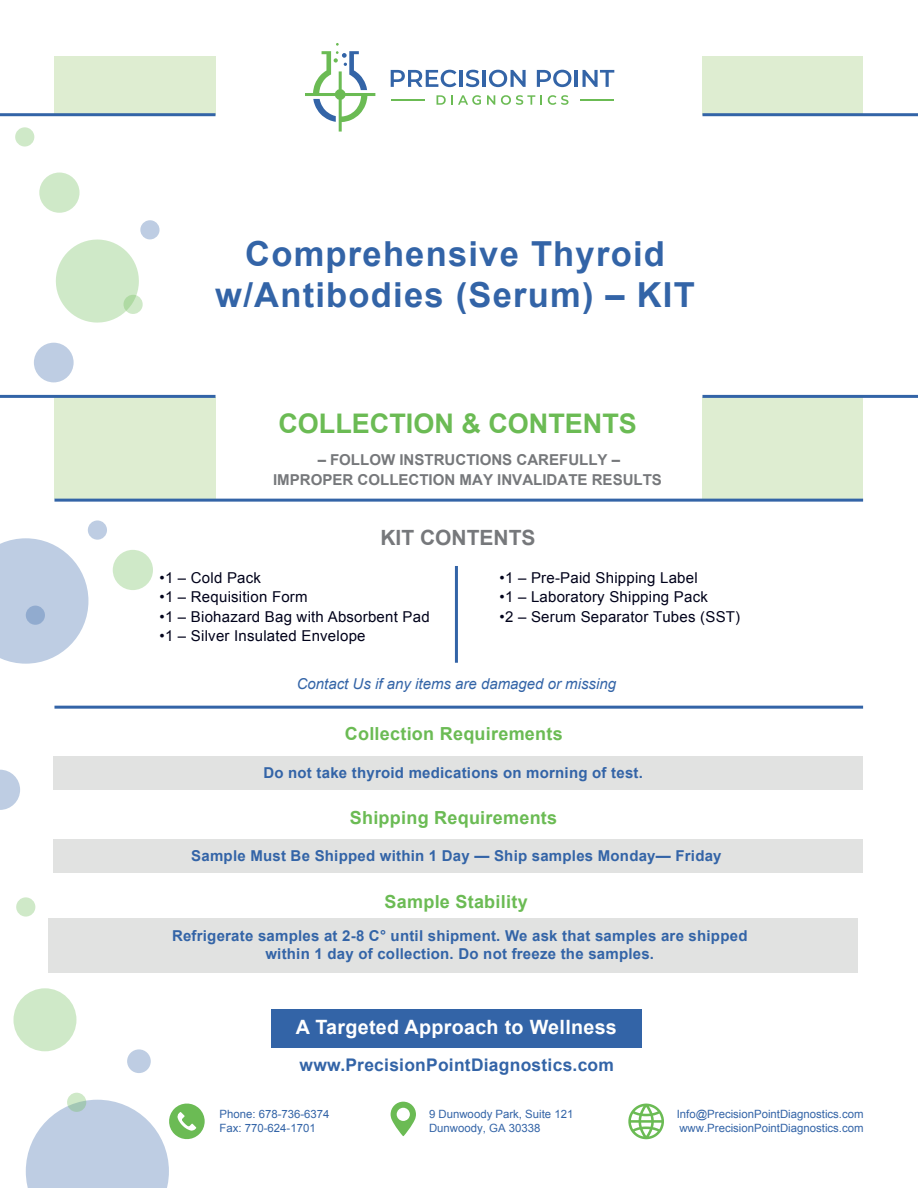
<style>
.page{position:relative;width:918px;height:1188px;background:#fff}
.page>*{position:absolute;margin:0;border:0;box-sizing:border-box;transform-origin:0 0}
.t1{font:700 34.5px/41.4px "Arial";letter-spacing:.035em;color:#3364a7;text-align:center}
.t2{font:700 27px "Arial";color:#6bbb54}
.t3{font:700 21px "Arial";color:#76787b}
.t4{font:700 19.65px "Arial";letter-spacing:.015em;color:#fff}
.t5{font:700 18px "Arial";letter-spacing:.015em;color:#6bbb54}
.t6{font:700 17.4px "Arial";letter-spacing:.015em;color:#3364a7}
.t7{font:700 15px/18px "Arial";letter-spacing:.015em;color:#3364a7;text-align:center}
.t8{font:15px/19.5px "Arial";letter-spacing:.015em;color:#00021a}
.t9{font:700 15px/20.7px "Arial";color:#76787b;text-align:center}
.t10{font:italic 15px "Arial";color:#3364a7}
.t11{font:11.4px/13.6px "Arial";color:#3364a7}
</style>
<div class="page">
<div style="left:271px;top:1009px;width:371px;height:39px;background:#3364a7"></div>
<div style="left:54px;top:756px;width:809px;height:34px;background:#e1e2e1"></div>
<div style="left:54px;top:839px;width:809px;height:34px;background:#e1e2e1"></div>
<svg style="left:391px;top:70px;width:65px;height:17px"></svg>
<hr style="left:459px;top:70px;width:4px;height:17px;background:#3364a7">
<svg style="left:466px;top:70px;width:13px;height:17px"></svg>
<hr style="left:482px;top:70px;width:4px;height:17px;background:#3364a7">
<svg style="left:489px;top:70px;width:37px;height:17px"></svg>
<svg style="left:537px;top:70px;width:34px;height:17px"></svg>
<hr style="left:575px;top:70px;width:3px;height:17px;background:#3364a7">
<svg style="left:583px;top:70px;width:31px;height:17px"></svg>
<svg style="left:487px;top:95px;width:8px;height:10px"></svg>
<svg style="left:501px;top:95px;width:41px;height:10px"></svg>
<svg style="left:548px;top:95px;width:21px;height:10px"></svg>
<svg style="left:437px;top:95px;width:44px;height:10px"></svg>
<hr style="left:391px;top:100px;width:34px;height:1px;background:#6bbb54">
<hr style="left:580px;top:100px;width:34px;height:1px;background:#6bbb54">
<svg style="left:305px;top:43px;width:70px;height:89px"></svg>
<div style="left:54px;top:56px;width:162px;height:59px;background:#deedd1"></div>
<div style="left:702px;top:56px;width:161px;height:59px;background:#deedd1"></div>
<div style="left:54px;top:397px;width:162px;height:102px;background:#deedd1"></div>
<div style="left:702px;top:397px;width:161px;height:102px;background:#deedd1"></div>
<svg style="left:0;top:538px;width:88px;height:126px"></svg>
<div style="left:113px;top:550px;width:40px;height:40px;background:#cfe9c8;border-radius:50%"></div>
<div style="left:13px;top:988px;width:63px;height:63px;background:#cfe9c8;border-radius:50%"></div>
<div style="left:39px;top:173px;width:41px;height:40px;background:#cfe9c8;border-radius:50%"></div>
<div style="left:88px;top:520px;width:19px;height:20px;background:#becde3;border-radius:50%"></div>
<svg style="left:0;top:770px;width:20px;height:40px"></svg>
<svg style="left:15px;top:127px;width:19px;height:20px"></svg>
<div style="left:34px;top:343px;width:40px;height:39px;background:#becde3;border-radius:50%"></div>
<div style="left:127px;top:1049px;width:24px;height:24px;background:#becde3;border-radius:50%"></div>
<svg style="left:16px;top:897px;width:19px;height:20px"></svg>
<svg style="left:56px;top:220px;width:104px;height:103px"></svg>
<div style="left:26px;top:606px;width:19px;height:19px;background:#91abcf;border-radius:50%"></div>
<div style="left:48px;top:919px;width:810px;height:54px;background:#e1e2e1"></div>
<hr style="left:54px;top:499px;width:809px;height:3px;background:#3364a7">
<hr style="left:54px;top:706px;width:809px;height:3px;background:#3364a7">
<hr style="left:0;top:113px;width:216px;height:3px;background:#3364a7">
<hr style="left:702px;top:113px;width:216px;height:3px;background:#3364a7">
<hr style="left:0;top:395px;width:216px;height:3px;background:#3364a7">
<hr style="left:702px;top:395px;width:216px;height:3px;background:#3364a7">
<hr style="left:455px;top:566px;width:3px;height:97px;background:#3364a7">
<svg style="left:391px;top:1102px;width:25px;height:34px"></svg>
<svg style="left:26px;top:1100px;width:179px;height:88px"></svg>
<svg style="left:628px;top:1104px;width:36px;height:35px"></svg>
<svg style="left:67px;top:1093px;width:19px;height:19px"></svg>
<h1 class="t1" style="left:215px;top:236px;width:481px">Comprehensive Thyroid w/Antibodies (Serum) – KIT</h1>
<h2 class="t2" style="left:278px;top:413px;width:360px">COLLECTION &amp; CONTENTS</h2>
<p class="t9" style="left:273px;top:450px;width:390px">– FOLLOW INSTRUCTIONS CAREFULLY –<br>IMPROPER COLLECTION MAY INVALIDATE RESULTS</p>
<h3 class="t3" style="left:380px;top:530px;width:157px">KIT CONTENTS</h3>
<p class="t8" style="left:160px;top:569px;width:272px">ï1 – Cold Pack<br>ï1 – Requisition Form<br>ï1 – Biohazard Bag with Absorbent Pad ï1 – Silver Insulated Envelope</p>
<p class="t8" style="left:500px;top:569px;width:242px">ï1 – Pre-Paid Shipping Label<br>ï1 – Laboratory Shipping Pack<br>ï2 – Serum Separator Tubes (SST)</p>
<p class="t10" style="left:297px;top:678px;width:321px">Contact Us if any items are damaged or missing</p>
<p class="t5" style="left:345px;top:727px;width:219px">Collection Requirements</p>
<p class="t7" style="left:263px;top:765px;width:381px">Do not take thyroid medications on morning of test.</p>
<p class="t5" style="left:350px;top:811px;width:209px">Shipping Requirements</p>
<p class="t7" style="left:191px;top:848px;width:532px">Sample Must Be Shipped within 1 Day — Ship samples Monday— Friday</p>
<p class="t5" style="left:385px;top:895px;width:145px">Sample Stability</p>
<p class="t7" style="left:172px;top:928px;width:577px">Refrigerate samples at 2-8 C° until shipment. We ask that samples are shipped within 1 day of collection. Do not freeze the samples.</p>
<h3 class="t4" style="left:296px;top:1020px;width:323px">A Targeted Approach to Wellness</h3>
<p class="t6" style="left:300px;top:1058px;width:316px">www.PrecisionPointDiagnostics.com</p>
<p class="t11" style="left:219px;top:1108px;width:112px">Phone: 678-736-6374<br>Fax: 770-624-1701</p>
<p class="t11" style="left:429px;top:1108px;width:146px">9 Dunwoody Park, Suite 121<br>Dunwoody, GA 30338</p>
<p class="t11" style="left:677px;top:1108px;width:188px">Info@PrecisionPointDiagnostics.com www.PrecisionPointDiagnostics.com</p>
</div>
